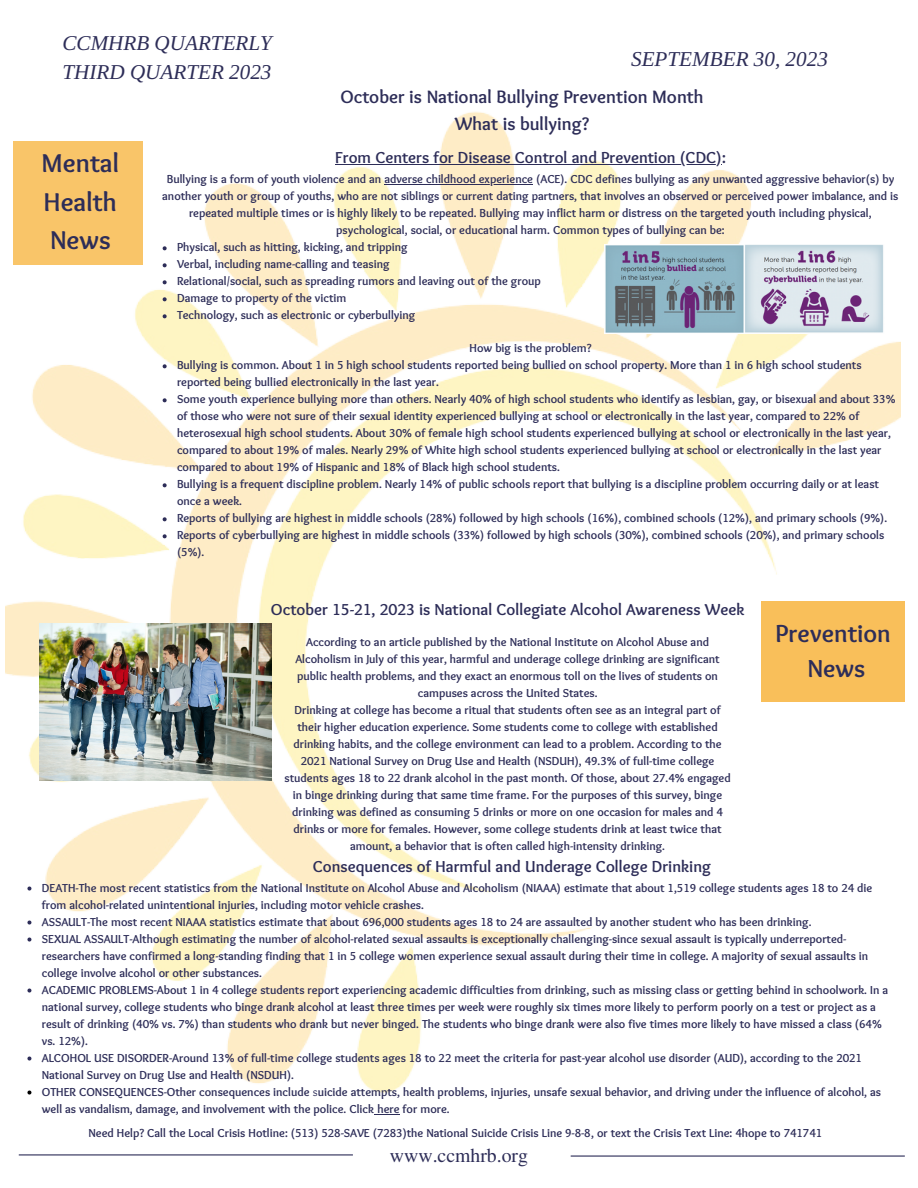
<style>
.page{position:relative;width:918px;height:1188px;background:#fff}
.page>*{position:absolute;margin:0;border:0;box-sizing:border-box;transform-origin:0 0}
.t1{font:700 26.7px/38.2px "Sukar";color:#2d2d58}
.t2{font:700 25.5px "Sukar";color:#2d2d58}
.t3{font:italic 21.15px "Libra Serif Modern";color:#2d2d58}
.t4{font:19.8px "Te X Gyre Termes";color:#2d2d58}
.t5{font:700 18.6px "Sukar";color:#2d2d58}
.t6{font:700 16.5px "Sukar";color:#2d2d58}
.t7{font:700 12px/17px "Sukar";color:#2d2d58}
.s1{font-weight:400}
</style>
<div class="page">
<img style="left:5px;top:111px;width:896px;height:983px">
<div style="left:13px;top:141px;width:130px;height:124px;background:#f9c569"></div>
<div style="left:761px;top:602px;width:144px;height:100px;background:#f9bf5a"></div>
<hr style="left:571px;top:1155px;width:334px;height:2px;background:#2d2d58">
<hr style="left:19px;top:1154px;width:334px;height:1px;background:#2d2d58">
<img style="left:605px;top:244px;width:280px;height:89px">
<img style="left:39px;top:624px;width:232px;height:156px">
<svg style="left:163px;top:246px;width:4px;height:4px"></svg>
<svg style="left:163px;top:263px;width:4px;height:4px"></svg>
<svg style="left:163px;top:280px;width:4px;height:4px"></svg>
<svg style="left:163px;top:297px;width:4px;height:4px"></svg>
<svg style="left:163px;top:314px;width:4px;height:4px"></svg>
<svg style="left:163px;top:364px;width:4px;height:4px"></svg>
<svg style="left:163px;top:398px;width:4px;height:4px"></svg>
<svg style="left:163px;top:483px;width:4px;height:4px"></svg>
<svg style="left:163px;top:517px;width:4px;height:4px"></svg>
<svg style="left:163px;top:534px;width:4px;height:4px"></svg>
<hr style="left:335px;top:164px;width:387px;height:1px;background:#2d2d58">
<hr style="left:384px;top:184px;width:149px;height:1px;background:#2d2d58">
<svg style="left:27px;top:887px;width:4px;height:4px"></svg>
<svg style="left:27px;top:921px;width:4px;height:4px"></svg>
<svg style="left:27px;top:938px;width:4px;height:4px"></svg>
<svg style="left:27px;top:989px;width:4px;height:4px"></svg>
<svg style="left:27px;top:1057px;width:4px;height:4px"></svg>
<svg style="left:27px;top:1091px;width:4px;height:4px"></svg>
<svg style="left:374px;top:1114px;width:26px;height:1px"></svg>
<p class="t3" style="left:63px;top:31px;width:211px">CCMHRB QUARTERLY</p>
<p class="t3" style="left:63px;top:60px;width:210px">THIRD QUARTER 2023</p>
<p class="t3" style="left:631px;top:47px;width:198px">SEPTEMBER 30, 2023</p>
<p class="t5" style="left:340px;top:86px;width:365px">October is National Bullying Prevention Month</p>
<p class="t5" style="left:455px;top:113px;width:136px">What is bullying?</p>
<p class="t1" style="left:42px;top:147px;width:79px">Mental<br>Health</p>
<p class="t1" style="left:50px;top:223px;width:62px">News</p>
<p class="t6" style="left:335px;top:148px;width:392px">From Centers for Disease Control and Prevention (CDC):</p>
<p class="t7" style="left:162px;top:172px;width:738px;text-align:center">Bullying is a form of youth violence and an adverse childhood experience (ACE). CDC defines bullying as any unwanted aggressive behavior(s) by another youth or group of youths, who are not siblings or current dating partners, that involves an observed or perceived power imbalance, and is repeated multiple times or is highly likely to be repeated. Bullying may inflict harm or distress on the targeted youth including physical, psychological, social, or educational harm. Common types of bullying can be:</p>
<p class="t7" style="left:177px;top:240px;width:232px">Physical, such as hitting, kicking, and tripping</p>
<p class="t7" style="left:177px;top:257px;width:214px">Verbal, including name-calling and teasing</p>
<p class="t7" style="left:177px;top:274px;width:365px">Relational/social, such as spreading rumors and leaving out of the group</p>
<p class="t7" style="left:177px;top:291px;width:171px">Damage to property of the victim</p>
<p class="t7" style="left:177px;top:308px;width:240px">Technology, such as electronic or cyberbullying</p>
<p class="t7" style="left:177px;top:358px;width:686px">Bullying is common. About 1 in 5 high school students reported being bullied on school property. More than 1 in 6 high school students reported being bullied electronically in the last year.</p>
<p class="t7" style="left:177px;top:392px;width:720px">Some youth experience bullying more than others. Nearly 40% of high school students who identify as lesbian, gay, or bisexual and about 33% of those who were not sure of their sexual identity experienced bullying at school or electronically in the last year, compared to 22% of heterosexual high school students. About 30% of female high school students experienced bullying at school or electronically in the last year, compared to about 19% of males. Nearly 29% of White high school students experienced bullying at school or electronically in the last year compared to about 19% of Hispanic and 18% of Black high school students.</p>
<p class="t7" style="left:177px;top:477px;width:704px">Bullying is a frequent discipline problem. Nearly 14% of public schools report that bullying is a discipline problem occurring daily or at least once a week.</p>
<p class="t7" style="left:177px;top:511px;width:712px">Reports of bullying are highest in middle schools (28%) followed by high schools (16%), combined schools (12%), and primary schools (9%).</p>
<p class="t7" style="left:177px;top:528px;width:709px">Reports of cyberbullying are highest in middle schools (33%) followed by high schools (30%), combined schools (20%), and primary schools (5%).</p>
<p class="t7" style="left:470px;top:341px;width:124px">How big is the problem?</p>
<p class="t6" style="left:271px;top:600px;width:475px">October 15-21, 2023 is National Collegiate Alcohol Awareness Week</p>
<p class="t7" style="left:295px;top:635px;width:426px;text-align:center">According to an article published by the National Institute on Alcohol Abuse and Alcoholism in July of this year, harmful and underage college drinking are significant public health problems, and they exact an enormous toll on the lives of students on campuses across the United States.</p>
<p class="t7" style="left:285px;top:703px;width:448px;text-align:center">Drinking at college has become a ritual that students often see as an integral part of their higher education experience. Some students come to college with established drinking habits, and the college environment can lead to a problem. According to the 2021 National Survey on Drug Use and Health (NSDUH), 49.3% of full-time college students ages 18 to 22 drank alcohol in the past month. Of those, about 27.4% engaged in binge drinking during that same time frame. For the purposes of this survey, binge drinking was defined as consuming 5 drinks or more on one occasion for males and 4 drinks or more for females. However, some college students drink at least twice that amount, a behavior that is often called high-intensity drinking.</p>
<p class="t7" style="left:42px;top:880px;width:832px">DEATH-The most recent statistics from the National Institute on Alcohol Abuse and Alcoholism (NIAAA) estimate that about 1,519 college students ages 18 to 24 die from alcohol-related unintentional injuries, including motor vehicle crashes.</p>
<p class="t7" style="left:42px;top:914px;width:771px">ASSAULT-The most recent NIAAA statistics estimate that about 696,000 students ages 18 to 24 are assaulted by another student who has been drinking.</p>
<p class="t7" style="left:42px;top:931px;width:828px">SEXUAL ASSAULT-Although estimating the number of alcohol-related sexual assaults is exceptionally challenging-since sexual assault is typically underreported&shy;researchers have confirmed a long-standing finding that 1 in 5 college women experience sexual assault during their time in college. A majority of sexual assaults in college involve alcohol or other substances.</p>
<p class="t7" style="left:42px;top:982px;width:848px">ACADEMIC PROBLEMS-About 1 in 4 college students report experiencing academic difficulties from drinking, such as missing class or getting behind in schoolwork. In a national survey, college students who binge drank alcohol at least three times per week were roughly six times more likely to perform poorly on a test or project as a result of drinking (40% vs. 7%) than students who drank but never binged. The students who binge drank were also five times more likely to have missed a class (64% vs. 12%).</p>
<p class="t7" style="left:42px;top:1050px;width:822px">ALCOHOL USE DISORDER-Around 13% of full-time college students ages 18 to 22 meet the criteria for past-year alcohol use disorder (AUD), according to the 2021<br>National Survey on Drug Use and Health (NSDUH).</p>
<p class="t7" style="left:42px;top:1084px;width:841px">OTHER CONSEQUENCES-Other consequences include <span class="s1">s</span>uicide attempts, health problems, injuries, unsafe sexual behavior, and driving under the influence of alcohol, as well as vandalism, damage, and involvement with the police. Click here for more.</p>
<p class="t2" style="left:776px;top:619px;width:117px">Prevention</p>
<p class="t2" style="left:807px;top:653px;width:59px">News</p>
<p class="t6" style="left:313px;top:857px;width:400px">Consequences of Harmful and Underage College Drinking</p>
<p class="t7" style="left:89px;top:1126px;width:735px">Need Help? Call the Local Crisis Hotline: (513) 528-SAVE (7283)the National Suicide Crisis Line 9-8-8, or text the Crisis Text Line: 4hope to 741741</p>
<p class="t4" style="left:390px;top:1142px;width:140px">www.ccmhrb.org</p>
</div>
